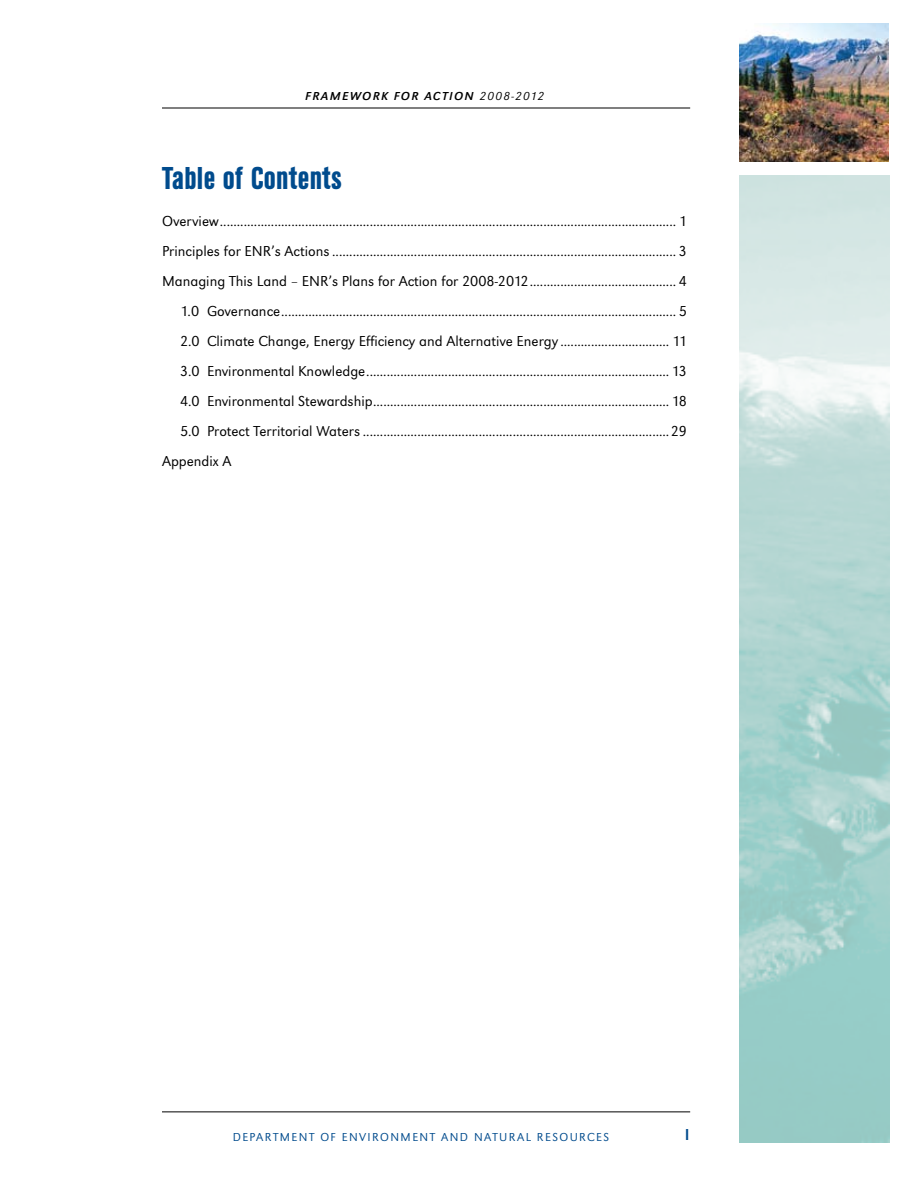
<style>
.page{position:relative;width:918px;height:1188px;background:#fff}
.page>*{position:absolute;margin:0;border:0;box-sizing:border-box;transform-origin:0 0}
.t1{font:700 condensed 33px "URW Grotesk T";color:#004b8d}
.t2{font:16.5px "URW Grotesk T";color:#004b8d}
.t3{font:15px "URW Grotesk T Ligh";color:#000}
.t4{font:12px "URW Grotesk T Ligh";letter-spacing:.12em;color:#004b8d}
.t5{font:italic 12px "URW Grotesk T";letter-spacing:.12em;color:#000}
.s1{font-family:"URW Grotesk T Ligh Ital";font-style:normal}
</style>
<div class="page">
<hr style="left:162px;top:1112px;width:528px;height:1px;background:#000">
<hr style="left:162px;top:108px;width:528px;height:1px;background:#000">
<img style="left:739px;top:23px;width:149px;height:139px">
<svg style="left:739px;top:175px;width:151px;height:968px"></svg>
<p class="t5" style="left:305px;top:89px;width:240px">FRAMEWORK FOR ACTION <span class="s1">2008-2012</span></p>
<h1 class="t1" style="left:162px;top:160px;width:182px">Table of Contents</h1>
<p class="t3" style="left:162px;top:212px;width:526px">Overview...................................................................................................................................... 1</p>
<p class="t3" style="left:162px;top:242px;width:527px">Principles for ENR’s Actions ..................................................................................................... 3</p>
<p class="t3" style="left:162px;top:272px;width:527px">Managing This Land – ENR’s Plans for Action for 2008-2012........................................... 4</p>
<p class="t3" style="left:180px;top:302px;width:509px">1.0 Governance.................................................................................................................... 5</p>
<p class="t3" style="left:180px;top:332px;width:508px">2.0 Climate Change, Energy Efficiency and Alternative Energy ................................ 11</p>
<p class="t3" style="left:180px;top:362px;width:509px">3.0 Environmental Knowledge......................................................................................... 13</p>
<p class="t3" style="left:180px;top:392px;width:509px">4.0 Environmental Stewardship....................................................................................... 18</p>
<p class="t3" style="left:180px;top:422px;width:508px">5.0 Protect Territorial Waters ..........................................................................................29</p>
<p class="t3" style="left:162px;top:452px;width:71px">Appendix A</p>
<p class="t4" style="left:233px;top:1130px;width:378px">Department of Environment and Natural resources</p>
<p class="t2" style="left:685px;top:1125px;width:6px">i</p>
</div>
